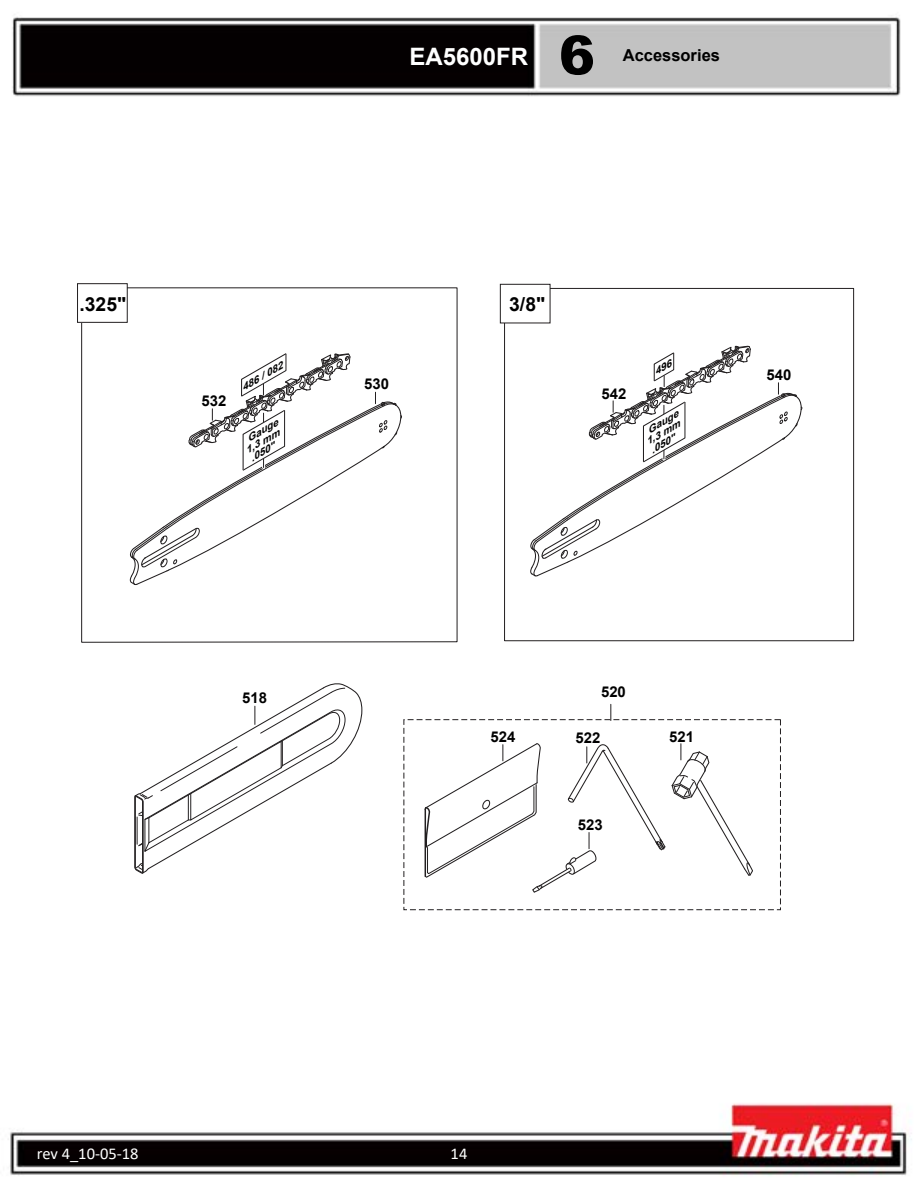
<style>
.page{position:relative;width:918px;height:1188px;background:#fff}
.page>*{position:absolute;margin:0;border:0;box-sizing:border-box;transform-origin:0 0}
.t1{font:900 54px "Arial";color:#000}
.t2{font:700 24px "Arial";color:#fff}
.t3{font:700 19.35px "Arial";color:#000}
.t4{font:16.5px "Calibri";color:#fff}
.t5{font:700 16.5px "Arial";color:#000}
.t6{font:700 14.85px "Arial";color:#000}
.t7{font:italic 700 9.6px/9.6px "Arial";color:#000;scale:1.15 1}
</style>
<div class="page">
<img style="left:8px;top:17px;width:904px;height:1159px">
<div style="left:404px;top:719px;width:377px;height:191px;border:1px dashed #221f20"></div>
<svg style="left:134px;top:682px;width:229px;height:193px"></svg>
<svg style="left:611px;top:704px;width:1px;height:17px"></svg>
<svg style="left:81px;top:287px;width:377px;height:356px"></svg>
<div style="left:504px;top:288px;width:350px;height:353px;border:1px solid #221f20"></div>
<div style="left:78px;top:284px;width:49px;height:38px;background:#fff"></div>
<div style="left:77px;top:283px;width:50px;height:40px;border:1px solid #221f20"></div>
<div style="left:500px;top:284px;width:50px;height:39px;background:#fff"></div>
<div style="left:500px;top:284px;width:50px;height:39px;border:1px solid #221f20"></div>
<svg style="left:424px;top:742px;width:330px;height:152px"></svg>
<svg style="left:129px;top:352px;width:273px;height:234px"></svg>
<svg style="left:530px;top:345px;width:272px;height:232px"></svg>
<h2 class="t2" style="left:410px;top:39px;width:120px">EA5600FR</h2>
<h1 class="t1" style="left:559px;top:16px;width:38px">6</h1>
<h3 class="t5" style="left:623px;top:44px;width:99px">Accessories</h3>
<h3 class="t3" style="left:79px;top:290px;width:48px">.325"</h3>
<h3 class="t3" style="left:509px;top:291px;width:38px">3/8"</h3>
<h3 class="t6" style="left:201px;top:391px;width:26px">532</h3>
<p class="t7" style="left:239px;top:384px;width:42px;rotate:-30deg">486 / 082</p>
<p class="t7" style="left:238px;top:439px;width:38px;text-indent:7px;rotate:-30deg">Gauge<br>1,3 mm .050"</p>
<h3 class="t6" style="left:364px;top:373px;width:26px">530</h3>
<h3 class="t6" style="left:602px;top:383px;width:26px">542</h3>
<p class="t7" style="left:639px;top:430px;width:38px;text-indent:7px;rotate:-30deg">Gauge<br>1,3 mm .050"</p>
<h3 class="t6" style="left:766px;top:364px;width:26px">540</h3>
<h3 class="t6" style="left:242px;top:687px;width:26px">518</h3>
<h3 class="t6" style="left:601px;top:681px;width:26px">520</h3>
<h3 class="t6" style="left:491px;top:726px;width:26px">524</h3>
<h3 class="t6" style="left:669px;top:726px;width:26px">521</h3>
<h3 class="t6" style="left:576px;top:728px;width:26px">522</h3>
<h3 class="t6" style="left:578px;top:814px;width:26px">523</h3>
<h3 class="t4" style="left:37px;top:1142px;width:103px">rev 4_10-05-18</h3>
<h3 class="t4" style="left:451px;top:1142px;width:18px">14</h3>
</div>
